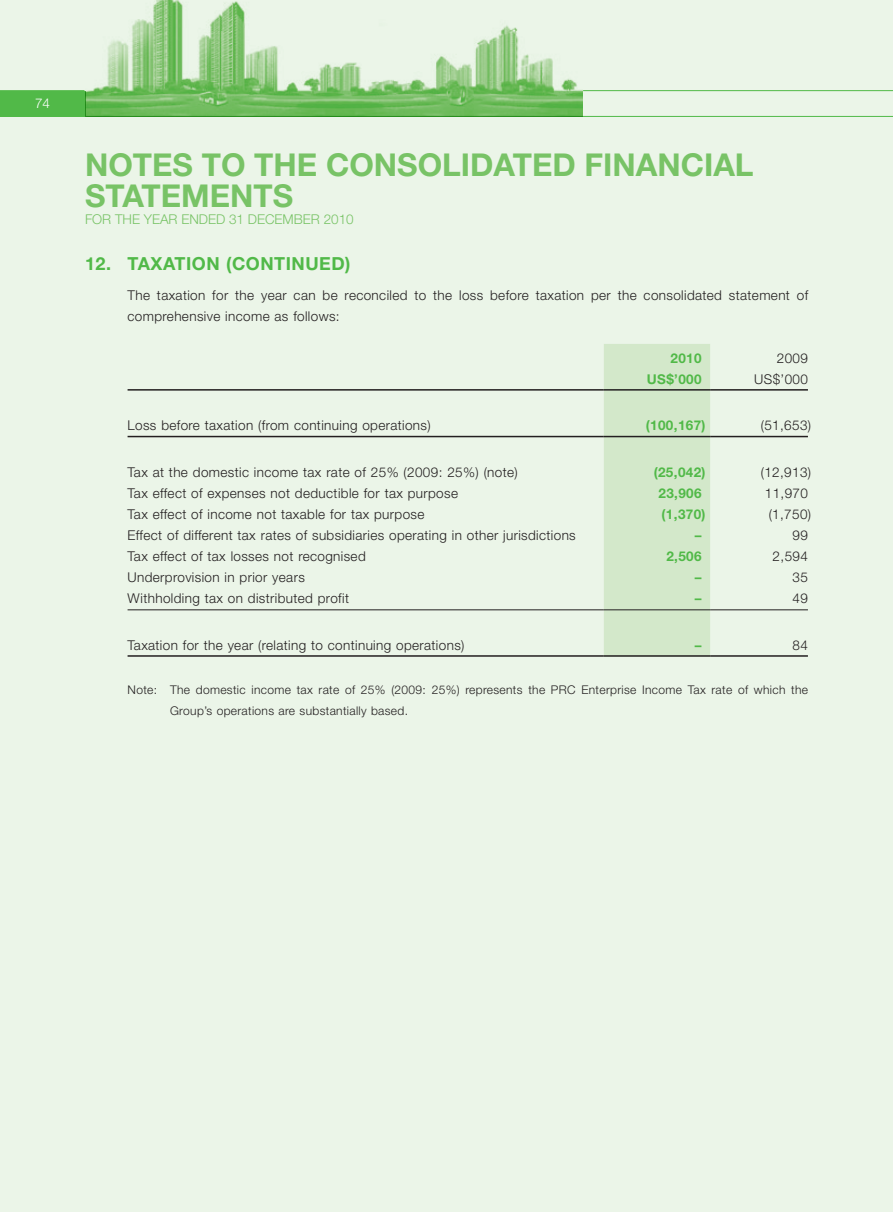
<style>
.page{position:relative;width:893px;height:1212px;background:#ebf5e8}
.page>*{position:absolute;margin:0;border:0;box-sizing:border-box;transform-origin:0 0}
.t1{font:700 31.5px/31.5px "Helvetica Neue LT Std";color:#78c366}
.t2{font:700 18px "Helvetica Neue LT Std";letter-spacing:.03em;color:#51b948}
.t3{font:300 13.5px/21px "Helvetica Neue LT Std";letter-spacing:.03em;color:#231f20}
.t4{font:700 13.5px "Helvetica Neue LT Std";letter-spacing:.03em;color:#51b948}
.t5{font:300 13.5px "Helvetica Neue LT Std";color:#78c366}
.t6{font:300 13.5px "Helvetica Neue LT Std";color:#fff}
.t7{font:300 12px/21px "Helvetica Neue LT Std";letter-spacing:.03em;color:#231f20}
</style>
<div class="page">
<div style="left:0;top:91px;width:85px;height:26px;background:#51b948"></div>
<hr style="left:0;top:116px;width:893px;height:1px;background:#51b948">
<hr style="left:0;top:90px;width:85px;height:1px;background:#51b948">
<hr style="left:583px;top:90px;width:310px;height:1px;background:#51b948">
<img style="left:85px;top:0;width:497px;height:117px">
<div style="left:604px;top:344px;width:106px;height:311px;background:#d3e8ca"></div>
<hr style="left:128px;top:389px;width:476px;height:2px;background:#231f20">
<hr style="left:604px;top:389px;width:106px;height:2px;background:#231f20">
<hr style="left:710px;top:389px;width:98px;height:2px;background:#231f20">
<hr style="left:128px;top:436px;width:476px;height:1px;background:#231f20">
<hr style="left:604px;top:436px;width:106px;height:1px;background:#231f20">
<hr style="left:710px;top:436px;width:98px;height:1px;background:#231f20">
<hr style="left:128px;top:609px;width:476px;height:1px;background:#231f20">
<hr style="left:604px;top:609px;width:106px;height:1px;background:#231f20">
<hr style="left:710px;top:609px;width:98px;height:1px;background:#231f20">
<hr style="left:128px;top:655px;width:476px;height:2px;background:#231f20">
<hr style="left:604px;top:655px;width:106px;height:2px;background:#231f20">
<hr style="left:710px;top:655px;width:98px;height:2px;background:#231f20">
<p class="t6" style="left:35px;top:95px;width:17px">74</p>
<h1 class="t1" style="left:85px;top:148px;width:670px">NOTES TO THE CONSOLIDATED FINANCIAL<br>STATEMENTS</h1>
<p class="t5" style="left:85px;top:211px;width:270px">FOR THE YEAR ENDED 31 DECEMBER 2010</p>
<h2 class="t2" style="left:85px;top:253px;width:161px">12. TAXATION (CONTINUED</h2>
<h2 class="t2" style="left:345px;top:253px;width:7px">)</h2>
<p class="t3" style="left:128px;top:284px;width:682px">The taxation for the year can be reconciled to the loss before taxation per the consolidated statement of comprehensive income as follows:</p>
<p class="t4" style="left:670px;top:349px;width:33px">2010</p>
<p class="t3" style="left:777px;top:347px;width:33px">2009</p>
<p class="t4" style="left:647px;top:370px;width:56px">US$’000</p>
<p class="t3" style="left:754px;top:368px;width:55px">US$’000</p>
<p class="t3" style="left:128px;top:415px;width:305px">Loss before taxation (from continuing operations)</p>
<p class="t4" style="left:646px;top:417px;width:61px">(100,167)</p>
<p class="t3" style="left:761px;top:415px;width:52px">(51,653)</p>
<p class="t3" style="left:128px;top:461px;width:392px">Tax at the domestic income tax rate of 25% (2009: 25%) (note)</p>
<p class="t4" style="left:654px;top:464px;width:53px">(25,042)</p>
<p class="t3" style="left:761px;top:461px;width:52px">(12,913)</p>
<p class="t3" style="left:128px;top:482px;width:332px">Tax effect of expenses not deductible for tax purpose</p>
<p class="t4" style="left:658px;top:485px;width:45px">23,906</p>
<p class="t3" style="left:765px;top:482px;width:45px">11,970</p>
<p class="t3" style="left:128px;top:503px;width:298px">Tax effect of income not taxable for tax purpose</p>
<p class="t4" style="left:662px;top:506px;width:46px">(1,370)</p>
<p class="t3" style="left:769px;top:503px;width:44px">(1,750)</p>
<p class="t3" style="left:128px;top:524px;width:450px">Effect of different tax rates of subsidiaries operating in other jurisdictions</p>
<p class="t4" style="left:695px;top:527px;width:8px">–</p>
<p class="t3" style="left:792px;top:524px;width:17px">99</p>
<p class="t3" style="left:128px;top:545px;width:240px">Tax effect of tax losses not recognised</p>
<p class="t4" style="left:666px;top:548px;width:37px">2,506</p>
<p class="t3" style="left:773px;top:545px;width:37px">2,594</p>
<p class="t3" style="left:128px;top:566px;width:179px">Underprovision in prior years</p>
<p class="t4" style="left:695px;top:569px;width:8px">–</p>
<p class="t3" style="left:792px;top:566px;width:17px">35</p>
<p class="t3" style="left:128px;top:587px;width:223px">Withholding tax on distributed profit</p>
<p class="t4" style="left:695px;top:590px;width:8px">–</p>
<p class="t3" style="left:792px;top:587px;width:17px">49</p>
<p class="t3" style="left:128px;top:634px;width:338px">Taxation for the year (relating to continuing operations)</p>
<p class="t4" style="left:695px;top:636px;width:8px">–</p>
<p class="t3" style="left:792px;top:634px;width:17px">84</p>
<p class="t7" style="left:170px;top:679px;width:639px;text-indent:-43px">Note: The domestic income tax rate of 25% (2009: 25%) represents the PRC Enterprise Income Tax rate of which the<br>Group’s operations are substantially based.</p>
</div>
